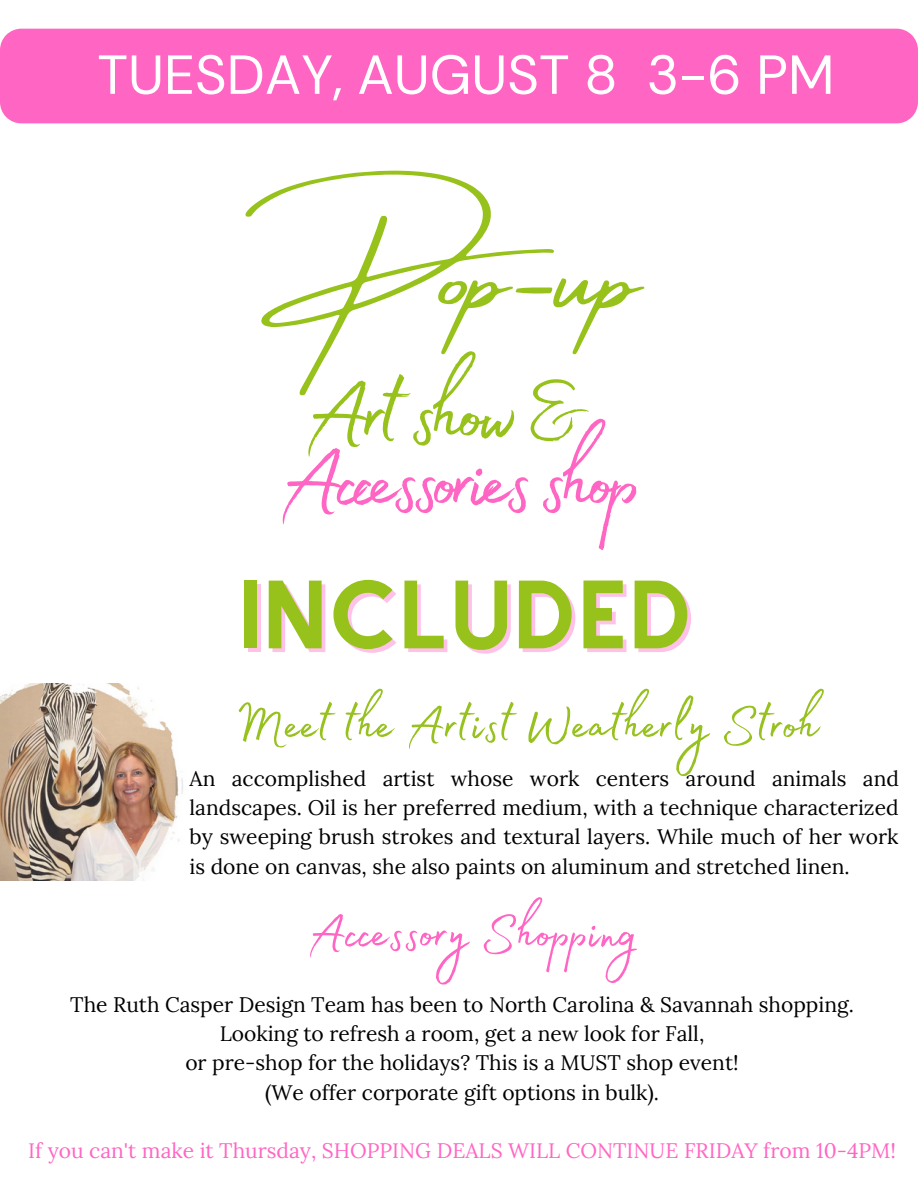
<style>
.page{position:relative;width:918px;height:1188px;background:#fff}
.page>*{position:absolute;margin:0;border:0;box-sizing:border-box;transform-origin:0 0}
.t1{font:112.5px "Madelyn Fill";letter-spacing:-.06em;color:#ff66c4}
.t2{font:112.5px "Madelyn Fill";letter-spacing:-.06em;color:#97c21b}
.t3{font:109.8px "Amsterdam Four";color:#97c21b}
.t4{font:84.6px "Alyssum Sans";color:#97c21b}
.t5{font:64.5px "Madelyn Fill";color:#97c11e}
.t6{font:64.5px "Madelyn Fill";color:#ff66c4}
.t7{font:54.9px "DM Sans";color:#fff}
.t8{font:21px/29.2px "Lora";color:#000;text-align:justify}
.t9{font:21px "Lora";color:#ff66c4}
</style>
<div class="page">
<div style="left:0;top:29px;width:918px;height:94px;background:#ff66c4"></div>
<img style="left:0;top:683px;width:183px;height:197px">
<p class="t7" style="left:97px;top:39px;width:739px">TUESDAY, AUGUST 8 3-6 PM</p>
<p class="t3" style="left:291px;top:215px;width:351px">Pop-up</p>
<p class="t2" style="left:303px;top:328px;width:284px">Artshow&amp;</p>
<p class="t1" style="left:277px;top:396px;width:364px">Accessoriesshop</p>
<p class="t4" style="left:238px;top:564px;width:457px">INCLUDED</p>
<p class="t5" style="left:235px;top:675px;width:584px">Meet the Artist Weatherly Stroh</p>
<p class="t8" style="left:190px;top:764px;width:711px">An accomplished artist whose work centers around animals and landscapes. Oil is her preferred medium, with a technique characterized by sweeping brush strokes and textural layers. While much of her work is done on canvas, she also paints on aluminum and stretched linen.</p>
<p class="t6" style="left:307px;top:884px;width:333px">Accessory Shopping</p>
<p class="t8" style="left:70px;top:990px;width:785px">The Ruth Casper Design Team has been to North Carolina &amp; Savannah shopping.</p>
<p class="t8" style="left:220px;top:1019px;width:486px">Looking to refresh a room, get a new look for Fall,</p>
<p class="t8" style="left:185px;top:1048px;width:555px">or pre-shop for the holidays? This is a MUST shop event!</p>
<p class="t8" style="left:265px;top:1077px;width:395px">(We offer corporate gift options in bulk).</p>
<p class="t9" style="left:28px;top:1137px;width:869px">If you can't make it Thursday, SHOPPING DEALS WILL CONTINUE FRIDAY from 10-4PM!</p>
</div>
